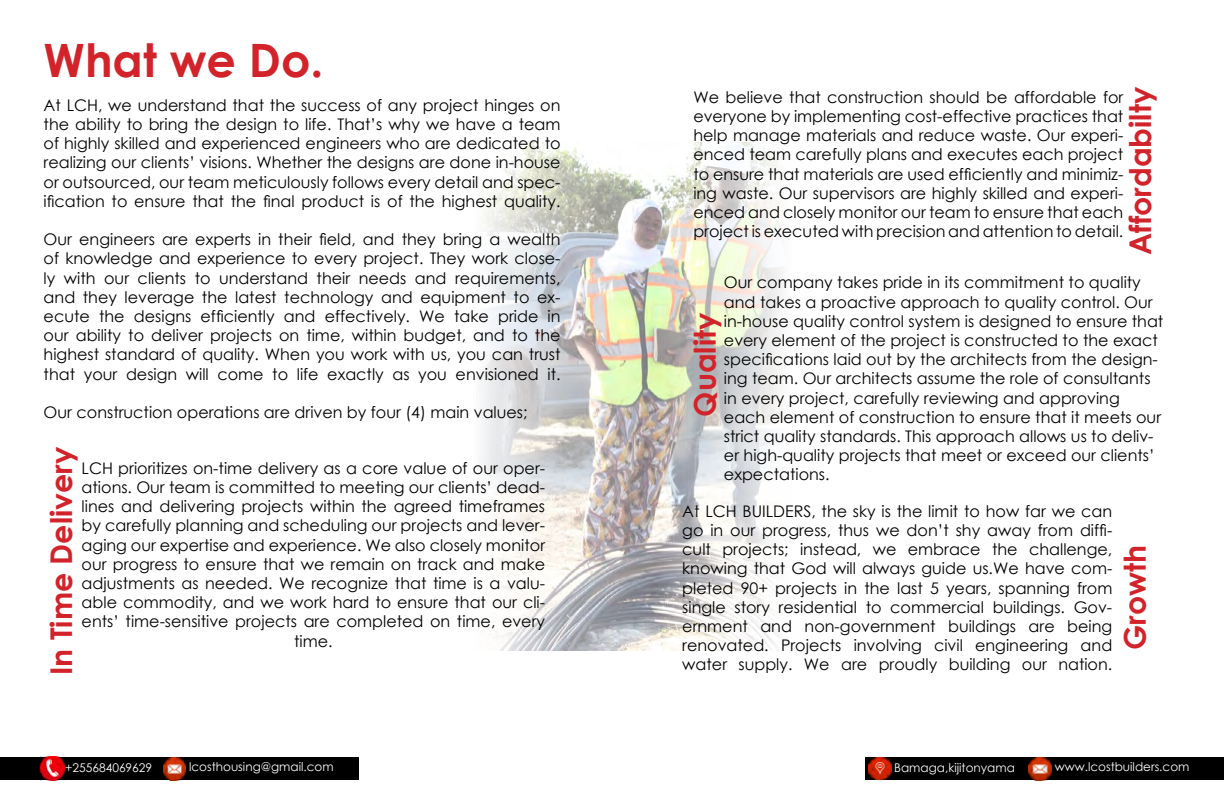
<style>
.page{position:relative;width:1224px;height:792px;background:#fff}
.page>*{position:absolute;margin:0;border:0;box-sizing:border-box;transform-origin:0 0}
.t1{font:700 46px "Century Gothic";color:#d2232a}
.t2{font:700 30px "Century Gothic";color:#d2232a}
.t3{font:16px/19.2px "Century Gothic";color:#000;text-align:justify}
.t4{font:12px "Century Gothic";color:#fff}
</style>
<div class="page">
<div style="left:0;top:757px;width:358px;height:23px;background:#000"></div>
<img style="left:40px;top:756px;width:25px;height:24px">
<img style="left:163px;top:757px;width:23px;height:23px">
<div style="left:866px;top:757px;width:358px;height:23px;background:#000"></div>
<img style="left:869px;top:757px;width:23px;height:23px">
<img style="left:1029px;top:757px;width:23px;height:23px">
<img style="left:482px;top:143px;width:301px;height:507px">
<h1 class="t1" style="left:44px;top:26px;width:281px">What we Do.</h1>
<p class="t3" style="left:44px;top:95px;width:518px">At LCH, we understand that the success of any project hinges on the ability to bring the design to life. That’s why we have a team of highly skilled and experienced engineers who are dedicated to realizing our clients’ visions. Whether the designs are done in-house or outsourced, our team meticulously follows every detail and spec&shy;ification to ensure that the final product is of the highest quality.</p>
<p class="t3" style="left:44px;top:230px;width:518px">Our engineers are experts in their field, and they bring a wealth of knowledge and experience to every project. They work close&shy;ly with our clients to understand their needs and requirements, and they leverage the latest technology and equipment to ex&shy;ecute the designs efficiently and effectively. We take pride in our ability to deliver projects on time, within budget, and to the highest standard of quality. When you work with us, you can trust that your design will come to life exactly as you envisioned it.</p>
<p class="t3" style="left:44px;top:402px;width:485px">Our construction operations are driven by four (4) main values;</p>
<h2 class="t2" style="left:39px;top:675px;width:229px;rotate:-90deg">In Time Delivery</h2>
<p class="t3" style="left:82px;top:458px;width:465px;text-align:center">LCH prioritizes on-time delivery as a core value of our oper&shy;ations. Our team is committed to meeting our clients’ dead&shy;lines and delivering projects within the agreed timeframes by carefully planning and scheduling our projects and lever&shy;aging our expertise and experience. We also closely monitor our progress to ensure that we remain on track and make adjustments as needed. We recognize that time is a valu&shy;able commodity, and we work hard to ensure that our cli&shy;ents’ time-sensitive projects are completed on time, every time.</p>
<h2 class="t2" style="left:1118px;top:255px;width:169px;rotate:-90deg">Affordabilty</h2>
<p class="t3" style="left:693px;top:87px;width:432px">We believe that construction should be affordable for everyone by implementing cost-effective practices that help manage materials and reduce waste. Our experi&shy;enced team carefully plans and executes each project to ensure that materials are used efficiently and minimiz&shy;ing waste. Our supervisors are highly skilled and experi&shy;enced and closely monitor our team to ensure that each project is executed with precision and attention to detail.</p>
<p class="t3" style="left:724px;top:273px;width:441px;text-align:left">Our company takes pride in its commitment to quality and takes a proactive approach to quality control. Our in-house quality control system is designed to ensure that every element of the project is constructed to the exact specifications laid out by the architects from the design&shy;ing team. Our architects assume the role of consultants in every project, carefully reviewing and approving each element of construction to ensure that it meets our strict quality standards. This approach allows us to deliv&shy;er high-quality projects that meet or exceed our clients’ expectations.</p>
<p class="t3" style="left:682px;top:501px;width:432px">At LCH BUILDERS, the sky is the limit to how far we can go in our progress, thus we don’t shy away from diffi&shy;cult projects; instead, we embrace the challenge, knowing that God will always guide us.We have com&shy;pleted 90+ projects in the last 5 years, spanning from single story residential to commercial buildings. Gov&shy;ernment and non-government buildings are being renovated. Projects involving civil engineering and water supply. We are proudly building our nation.</p>
<h2 class="t2" style="left:682px;top:417px;width:105px;rotate:-90deg">Quality</h2>
<h2 class="t2" style="left:1112px;top:650px;width:106px;rotate:-90deg">Growth</h2>
<p class="t4" style="left:65px;top:759px;width:89px">+255684069629</p>
<p class="t4" style="left:189px;top:758px;width:146px">lcosthousing@gmail.com</p>
<p class="t4" style="left:894px;top:759px;width:122px">Bamaga,kijitonyama</p>
<p class="t4" style="left:1055px;top:758px;width:136px">www.lcostbuilders.com</p>
</div>
